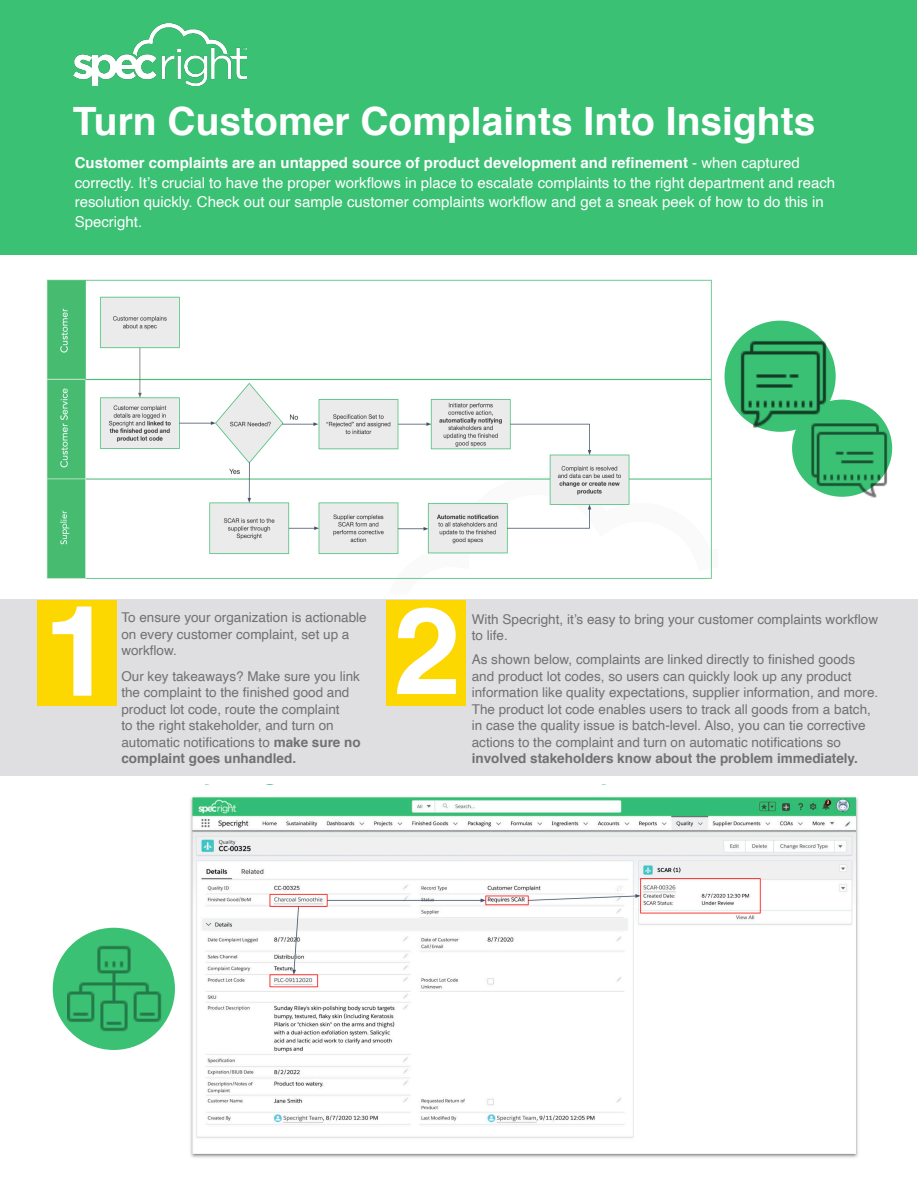
<style>
.page{position:relative;width:918px;height:1188px;background:#fff}
.page>*{position:absolute;margin:0;border:0;box-sizing:border-box;transform-origin:0 0}
.t1{font:700 126px "Helvetica";color:#fff}
.t2{font:700 121.5px "Helvetica";color:#fff}
.t3{font:700 39px "Helvetica";color:#fff}
.t4{font:15px/19.5px "Helvetica";color:#fff}
.t5{font:13.5px/16.5px "Helvetica";color:#717073}
.s1{font-weight:700}
</style>
<div class="page">
<div style="left:53px;top:928px;width:122px;height:122px;background:#3ac174;border-radius:50%"></div>
<div style="left:792px;top:400px;width:100px;height:97px;background:#3ac174;border-radius:50%"></div>
<div style="left:725px;top:321px;width:111px;height:111px;background:#3ac174;border-radius:50%"></div>
<img style="left:46px;top:279px;width:666px;height:300px">
<img style="left:190px;top:797px;width:668px;height:361px">
<div style="left:1px;top:1px;width:916px;height:254px;background:#3ac174"></div>
<img style="left:74px;top:23px;width:173px;height:63px">
<img style="left:736px;top:329px;width:96px;height:103px">
<img style="left:806px;top:412px;width:83px;height:86px">
<div style="left:0;top:600px;width:918px;height:176px;background:#dfdee0"></div>
<div style="left:37px;top:600px;width:79px;height:105px;background:#fdd800"></div>
<div style="left:386px;top:600px;width:79px;height:105px;background:#fdd800"></div>
<img style="left:68px;top:941px;width:96px;height:96px">
<p class="t3" style="left:73px;top:90px;width:744px">Turn Customer Complaints Into Insights</p>
<p class="t4" style="left:75px;top:153px;width:762px"><span class="s1">Customer complaints are an untapped source of product development and refinement</span> - when captured correctly. It’s crucial to have the proper workflows in place to escalate complaints to the right department and reach resolution quickly. Check out our sample customer complaints workflow and get a sneak peek of how to do this in Specright.</p>
<p class="t1" style="left:44px;top:550px;width:72px">1</p>
<p class="t2" style="left:393px;top:553px;width:69px">2</p>
<p class="t5" style="left:121px;top:610px;width:247px">To ensure your organization is actionable on every customer complaint, set up a workflow.</p>
<p class="t5" style="left:121px;top:668px;width:241px">Our key takeaways? Make sure you link the complaint to the finished good and product lot code, route the complaint<br>to the right stakeholder, and turn on automatic notifications to <span class="s1">make sure no complaint goes unhandled.</span></p>
<p class="t5" style="left:472px;top:611px;width:408px">With Specright, it’s easy to bring your customer complaints workflow to life.</p>
<p class="t5" style="left:472px;top:652px;width:408px">As shown below, complaints are linked directly to finished goods and product lot codes, so users can quickly look up any product information like quality expectations, supplier information, and more.<br>The product lot code enables users to track all goods from a batch, in case the quality issue is batch-level. Also, you can tie corrective actions to the complaint and turn on automatic notifications so <span class="s1">involved stakeholders know about the problem immediately.</span></p>
</div>
